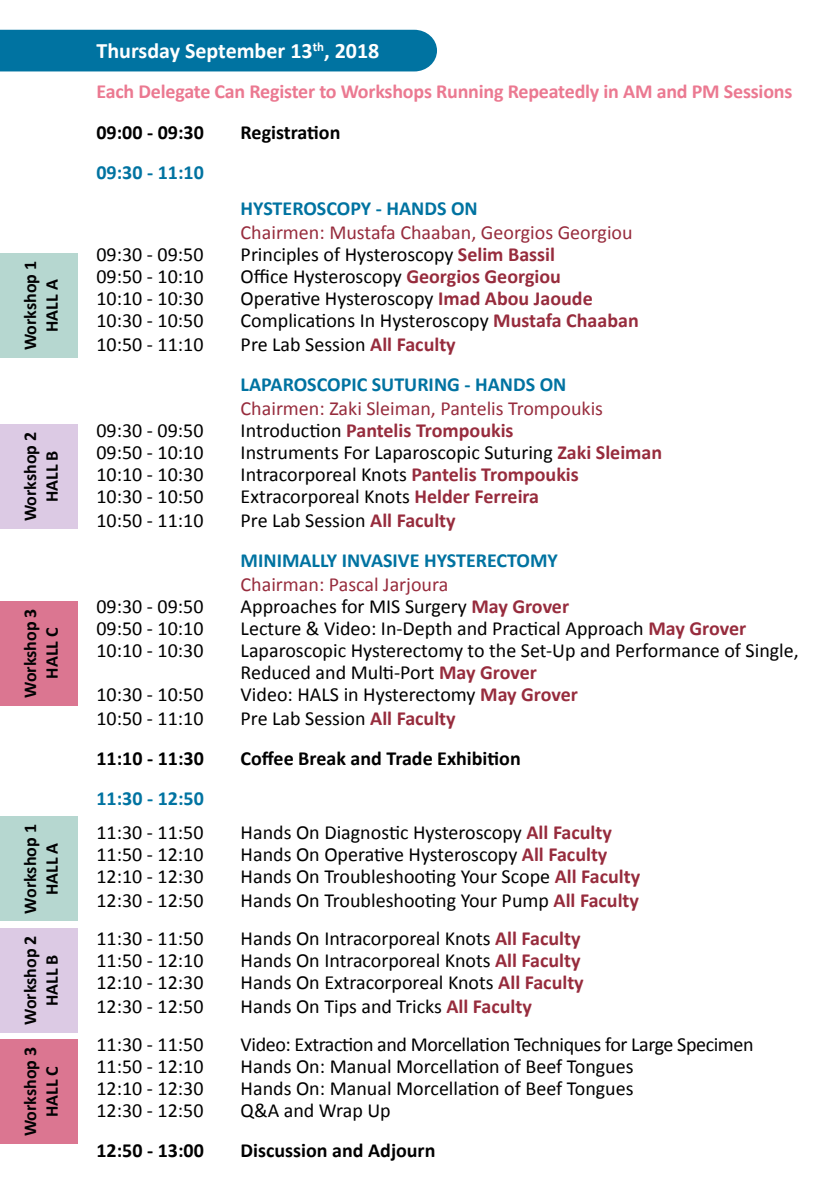
<style>
.page{position:relative;width:840px;height:1191px;background:#fff}
.page>*{position:absolute;margin:0;border:0;box-sizing:border-box;transform-origin:0 0}
.t1{font:700 22px "Calibri";color:#fff}
.t2{font:20px/22px "Calibri";color:#000}
.t3{font:700 20px/40px "Calibri";color:#0073a1}
.t4{font:20px "Calibri";color:#972c3d}
.t5{font:700 20px "Calibri";color:#000}
.t6{font:700 20px "Calibri";letter-spacing:-.01em;color:#eb7991}
.t7{font:20px "Calibri";letter-spacing:-.02em;color:#000}
.t8{font:700 20px "Calibri";color:#972c3d}
.t9{font:700 18px/21.6px "Calibri";color:#020203;text-align:center}
.s1{font-weight:700;color:#972c3d}
.s2{font-weight:400;color:#000}
.s3{color:#972c3d}
</style>
<div class="page">
<div style="left:0;top:30px;width:437px;height:41px;background:#0073a1"></div>
<div style="left:0;top:253px;width:77px;height:105px;background:#b6d7d0"></div>
<div style="left:0;top:816px;width:77px;height:105px;background:#b6d7d0"></div>
<div style="left:0;top:424px;width:77px;height:105px;background:#dccae4"></div>
<div style="left:0;top:928px;width:77px;height:104px;background:#dccae4"></div>
<div style="left:0;top:601px;width:77px;height:104px;background:#db7691"></div>
<div style="left:0;top:1039px;width:77px;height:104px;background:#db7691"></div>
<p class="t9" style="left:19px;top:350px;width:91px;rotate:-90deg">Workshop 1<br>HALL A</p>
<p class="t9" style="left:19px;top:521px;width:91px;rotate:-90deg">Workshop 2<br>HALL B</p>
<p class="t9" style="left:19px;top:698px;width:91px;rotate:-90deg">Workshop 3<br>HALL C</p>
<p class="t9" style="left:19px;top:913px;width:91px;rotate:-90deg">Workshop 1<br>HALL A</p>
<p class="t9" style="left:19px;top:1025px;width:91px;rotate:-90deg">Workshop 2<br>HALL B</p>
<p class="t9" style="left:19px;top:1136px;width:91px;rotate:-90deg">Workshop 3<br>HALL C</p>
<p class="t1" style="left:96px;top:37px;width:284px">Thursday September 13<sup>th</sup>, 2018</p>
<p class="t6" style="left:96px;top:79px;width:697px">Each Delegate Can Register to Workshops Running Repeatedly in AM and PM Sessions</p>
<p class="t5" style="left:96px;top:119px;width:109px">09:00 - 09:30</p>
<p class="t5" style="left:240px;top:119px;width:101px">Registration</p>
<p class="t3" style="left:96px;top:152px;width:109px">09:30 - 11:10</p>
<p class="t3" style="left:240px;top:188px;width:238px">HYSTEROSCOPY - HANDS ON</p>
<p class="t4" style="left:240px;top:219px;width:393px">Chairmen: Mustafa Chaaban, Georgios Georgiou</p>
<p class="t2" style="left:96px;top:243px;width:108px">09:30 - 09:50</p>
<p class="t2" style="left:240px;top:243px;width:316px">Principles of Hysteroscopy <span class="s1">Selim Bassil</span></p>
<p class="t2" style="left:96px;top:265px;width:108px">09:50 - 10:10</p>
<p class="t2" style="left:240px;top:265px;width:321px">Office Hysteroscopy <span class="s1">Georgios Georgiou</span></p>
<p class="t2" style="left:96px;top:287px;width:108px">10:10 - 10:30</p>
<p class="t2" style="left:240px;top:287px;width:353px">Operative Hysteroscopy <span class="s1">Imad Abou Jaoude</span></p>
<p class="t2" style="left:96px;top:309px;width:108px">10:30 - 10:50</p>
<p class="t2" style="left:240px;top:309px;width:399px">Complications In Hysteroscopy <span class="s1">Mustafa Chaaban</span></p>
<p class="t2" style="left:96px;top:333px;width:108px">10:50 - 11:10</p>
<p class="t3" style="left:240px;top:324px;width:327px"><span class="s2">Pre Lab Session</span> <span class="s3">All Faculty<br></span>LAPAROSCOPIC SUTURING - HANDS ON</p>
<p class="t4" style="left:240px;top:395px;width:364px">Chairmen: Zaki Sleiman, Pantelis Trompoukis</p>
<p class="t2" style="left:96px;top:419px;width:109px">09:30 - 09:50</p>
<p class="t8" style="left:240px;top:417px;width:274px"><span class="s2">Introduction</span> Pantelis Trompoukis</p>
<p class="t2" style="left:96px;top:441px;width:109px">09:50 - 10:10</p>
<p class="t2" style="left:240px;top:441px;width:423px">Instruments For Laparoscopic Suturing <span class="s1">Zaki Sleiman</span></p>
<p class="t2" style="left:96px;top:463px;width:109px">10:10 - 10:30</p>
<p class="t2" style="left:240px;top:463px;width:339px">Intracorporeal Knots <span class="s1">Pantelis Trompoukis</span></p>
<p class="t2" style="left:96px;top:485px;width:109px">10:30 - 10:50</p>
<p class="t2" style="left:240px;top:485px;width:300px">Extracorporeal Knots <span class="s1">Helder Ferreira</span></p>
<p class="t2" style="left:96px;top:509px;width:109px">10:50 - 11:10</p>
<p class="t3" style="left:240px;top:500px;width:319px"><span class="s2">Pre Lab Session</span> <span class="s3">All Faculty<br></span>MINIMALLY INVASIVE HYSTERECTOMY</p>
<p class="t4" style="left:240px;top:571px;width:209px">Chairman: Pascal Jarjoura</p>
<p class="t2" style="left:96px;top:595px;width:109px">09:30 - 09:50</p>
<p class="t2" style="left:240px;top:595px;width:330px">Approaches for MIS Surgery <span class="s1">May Grover</span></p>
<p class="t2" style="left:96px;top:617px;width:109px">09:50 - 10:10</p>
<p class="t2" style="left:240px;top:617px;width:507px">Lecture &amp; Video: In-Depth and Practical Approach <span class="s1">May Grover</span></p>
<p class="t2" style="left:96px;top:639px;width:109px">10:10 - 10:30</p>
<p class="t2" style="left:240px;top:639px;width:559px">Laparoscopic Hysterectomy to the Set-Up and Performance of Single,<br>Reduced and Multi-Port <span class="s1">May Grover</span></p>
<p class="t2" style="left:96px;top:683px;width:109px">10:30 - 10:50</p>
<p class="t2" style="left:240px;top:683px;width:339px">Video: HALS in Hysterectomy <span class="s1">May Grover</span></p>
<p class="t2" style="left:96px;top:707px;width:109px">10:50 - 11:10</p>
<p class="t2" style="left:240px;top:707px;width:216px">Pre Lab Session <span class="s1">All Faculty</span></p>
<p class="t5" style="left:96px;top:745px;width:109px">11:10 - 11:30</p>
<p class="t5" style="left:240px;top:745px;width:281px">Coffee Break and Trade Exhibition</p>
<p class="t3" style="left:96px;top:778px;width:109px">11:30 - 12:50</p>
<p class="t2" style="left:96px;top:821px;width:109px">11:30 - 11:50</p>
<p class="t2" style="left:240px;top:821px;width:372px">Hands On Diagnostic Hysteroscopy <span class="s1">All Faculty</span></p>
<p class="t2" style="left:96px;top:843px;width:109px">11:50 - 12:10</p>
<p class="t2" style="left:240px;top:843px;width:368px">Hands On Operative Hysteroscopy <span class="s1">All Faculty</span></p>
<p class="t2" style="left:96px;top:865px;width:109px">12:10 - 12:30</p>
<p class="t2" style="left:240px;top:865px;width:401px">Hands On Troubleshooting Your Scope <span class="s1">All Faculty</span></p>
<p class="t2" style="left:96px;top:889px;width:109px">12:30 - 12:50</p>
<p class="t2" style="left:240px;top:889px;width:399px">Hands On Troubleshooting Your Pump <span class="s1">All Faculty</span></p>
<p class="t2" style="left:96px;top:927px;width:108px">11:30 - 11:50</p>
<p class="t2" style="left:240px;top:927px;width:341px">Hands On Intracorporeal Knots <span class="s1">All Faculty</span></p>
<p class="t2" style="left:96px;top:949px;width:108px">11:50 - 12:10</p>
<p class="t2" style="left:240px;top:949px;width:341px">Hands On Intracorporeal Knots <span class="s1">All Faculty</span></p>
<p class="t2" style="left:96px;top:971px;width:108px">12:10 - 12:30</p>
<p class="t2" style="left:240px;top:971px;width:344px">Hands On Extracorporeal Knots <span class="s1">All Faculty</span></p>
<p class="t2" style="left:96px;top:995px;width:108px">12:30 - 12:50</p>
<p class="t2" style="left:240px;top:995px;width:293px">Hands On Tips and Tricks <span class="s1">All Faculty</span></p>
<p class="t2" style="left:96px;top:1033px;width:108px">11:30 - 11:50</p>
<p class="t7" style="left:240px;top:1031px;width:514px">Video: Extraction and Morcellation Techniques for Large Specimen</p>
<p class="t2" style="left:96px;top:1055px;width:108px">11:50 - 12:10</p>
<p class="t2" style="left:240px;top:1055px;width:394px">Hands On: Manual Morcellation of Beef Tongues</p>
<p class="t2" style="left:96px;top:1077px;width:108px">12:10 - 12:30</p>
<p class="t2" style="left:240px;top:1077px;width:394px">Hands On: Manual Morcellation of Beef Tongues</p>
<p class="t2" style="left:96px;top:1099px;width:108px">12:30 - 12:50</p>
<p class="t2" style="left:240px;top:1099px;width:152px">Q&amp;A and Wrap Up</p>
<p class="t5" style="left:96px;top:1137px;width:109px">12:50 - 13:00</p>
<p class="t5" style="left:240px;top:1137px;width:196px">Discussion and Adjourn</p>
</div>
